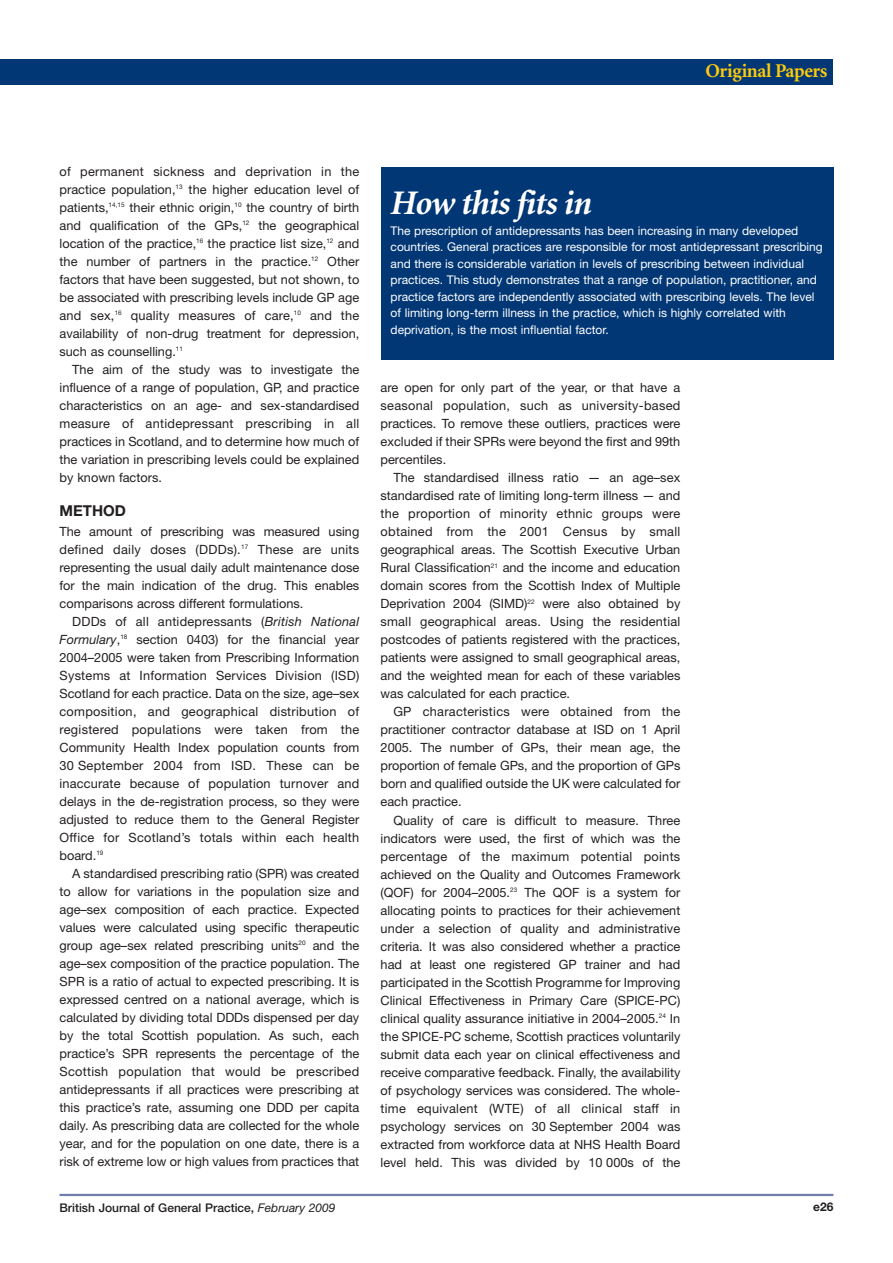
<style>
.page{position:relative;width:893px;height:1263px;background:#fff}
.page>*{position:absolute;margin:0;border:0;box-sizing:border-box;transform-origin:0 0}
.t1{font:italic 700 34.5px "Minion";letter-spacing:-.03em;color:#fff}
.t2{font:700 19.5px "Minion";letter-spacing:-.02em;color:#feca0a}
.t3{font:700 15px "Helvetica Neue";color:#231f20}
.t4{font:12.75px/18px "Helvetica Neue";color:#231f20;text-align:justify}
.t5{font:12px/16.5px "Helvetica Neue";color:#fff}
.t6{font:500 12px "Helvetica Neue";color:#231f20}
.t7{font:700 12px "Helvetica Neue";color:#231f20}
.s1{font-style:italic}
.s2{font-weight:400;font-style:italic}
</style>
<div class="page">
<hr style="left:60px;top:1194px;width:773px;height:2px;background:#6e7fad">
<div style="left:381px;top:167px;width:452px;height:192px;background:#013775"></div>
<div style="left:0;top:60px;width:833px;height:25px;background:#013775"></div>
<h2 class="t2" style="left:705px;top:63px;width:124px">Original Papers</h2>
<p class="t4" style="left:60px;top:164px;width:301px">of permanent sickness and deprivation in the practice population,<sup>13</sup> the higher education level of patients,<sup>14,15</sup> their ethnic origin,<sup>10</sup> the country of birth and qualification of the GPs,<sup>12</sup> the geographical location of the practice,<sup>16</sup> the practice list size,<sup>12</sup> and the number of partners in the practice.<sup>12</sup> Other factors that have been suggested, but not shown, to be associated with prescribing levels include GP age and sex,<sup>16</sup> quality measures of care,<sup>10</sup> and the availability of non-drug treatment for depression, such as counselling.<sup>11</sup></p>
<p class="t4" style="left:60px;top:362px;width:301px;text-indent:13px">The aim of the study was to investigate the influence of a range of population, GP, and practice characteristics on an age- and sex-standardised measure of antidepressant prescribing in all practices in Scotland, and to determine how much of the variation in prescribing levels could be explained by known factors.</p>
<p class="t3" style="left:60px;top:506px;width:68px">METHOD</p>
<p class="t4" style="left:60px;top:524px;width:301px">The amount of prescribing was measured using defined daily doses (DDDs).<sup>17</sup> These are units representing the usual daily adult maintenance dose for the main indication of the drug. This enables comparisons across different formulations.</p>
<p class="t4" style="left:60px;top:614px;width:301px;text-indent:13px">DDDs of all antidepressants (<span class="s1">British National Formulary</span>,<sup>18</sup> section 0403) for the financial year 2004–2005 were taken from Prescribing Information Systems at Information Services Division (ISD)<br>Scotland for each practice. Data on the size, age–sex composition, and geographical distribution of registered populations were taken from the Community Health Index population counts from 30 September 2004 from ISD. These can be inaccurate because of population turnover and delays in the de-registration process, so they were adjusted to reduce them to the General Register Office for Scotland’s totals within each health board.<sup>19</sup></p>
<p class="t4" style="left:60px;top:866px;width:301px;text-indent:13px">A standardised prescribing ratio (SPR) was created to allow for variations in the population size and age–sex composition of each practice. Expected values were calculated using specific therapeutic group age–sex related prescribing units<sup>20</sup> and the age–sex composition of the practice population. The SPR is a ratio of actual to expected prescribing. It is expressed centred on a national average, which is calculated by dividing total DDDs dispensed per day by the total Scottish population. As such, each practice’s SPR represents the percentage of the Scottish population that would be prescribed antidepressants if all practices were prescribing at this practice’s rate, assuming one DDD per capita daily. As prescribing data are collected for the whole year, and for the population on one date, there is a risk of extreme low or high values from practices that</p>
<p class="t6" style="left:60px;top:1203px;width:278px">British Journal of General Practice, <span class="s2">February 2009</span></p>
<h1 class="t1" style="left:391px;top:190px;width:203px">How this fits in</h1>
<p class="t5" style="left:391px;top:224px;width:434px">The prescription of antidepressants has been increasing in many developed countries. General practices are responsible for most antidepressant prescribing and there is considerable variation in levels of prescribing between individual practices. This study demonstrates that a range of population, practitioner, and practice factors are independently associated with prescribing levels. The level of limiting long-term illness in the practice, which is highly correlated with deprivation, is the most influential factor.</p>
<p class="t4" style="left:381px;top:380px;width:301px">are open for only part of the year, or that have a seasonal population, such as university-based practices. To remove these outliers, practices were excluded if their SPRs were beyond the first and 99th percentiles.</p>
<p class="t4" style="left:381px;top:470px;width:301px;text-indent:13px">The standardised illness ratio — an age–sex standardised rate of limiting long-term illness — and the proportion of minority ethnic groups were obtained from the 2001 Census by small geographical areas. The Scottish Executive Urban Rural Classification<sup>21</sup> and the income and education domain scores from the Scottish Index of Multiple Deprivation 2004 (SIMD)<sup>22</sup> were also obtained by small geographical areas. Using the residential postcodes of patients registered with the practices, patients were assigned to small geographical areas, and the weighted mean for each of these variables was calculated for each practice.</p>
<p class="t4" style="left:381px;top:704px;width:301px;text-indent:13px">GP characteristics were obtained from the practitioner contractor database at ISD on 1 April 2005. The number of GPs, their mean age, the proportion of female GPs, and the proportion of GPs born and qualified outside the UK were calculated for each practice.</p>
<p class="t4" style="left:381px;top:812px;width:301px;text-indent:13px">Quality of care is difficult to measure. Three indicators were used, the first of which was the percentage of the maximum potential points achieved on the Quality and Outcomes Framework (QOF) for 2004–2005.<sup>23</sup> The QOF is a system for allocating points to practices for their achievement under a selection of quality and administrative criteria. It was also considered whether a practice had at least one registered GP trainer and had participated in the Scottish Programme for Improving Clinical Effectiveness in Primary Care (SPICE-PC) clinical quality assurance initiative in 2004–2005.<sup>24</sup> In the SPICE-PC scheme, Scottish practices voluntarily submit data each year on clinical effectiveness and receive comparative feedback. Finally, the availability of psychology services was considered. The whole&shy;time equivalent (WTE) of all clinical staff in psychology services on 30 September 2004 was extracted from workforce data at NHS Health Board level held. This was divided by 10 000s of the</p>
<p class="t7" style="left:813px;top:1202px;width:22px">e26</p>
</div>
